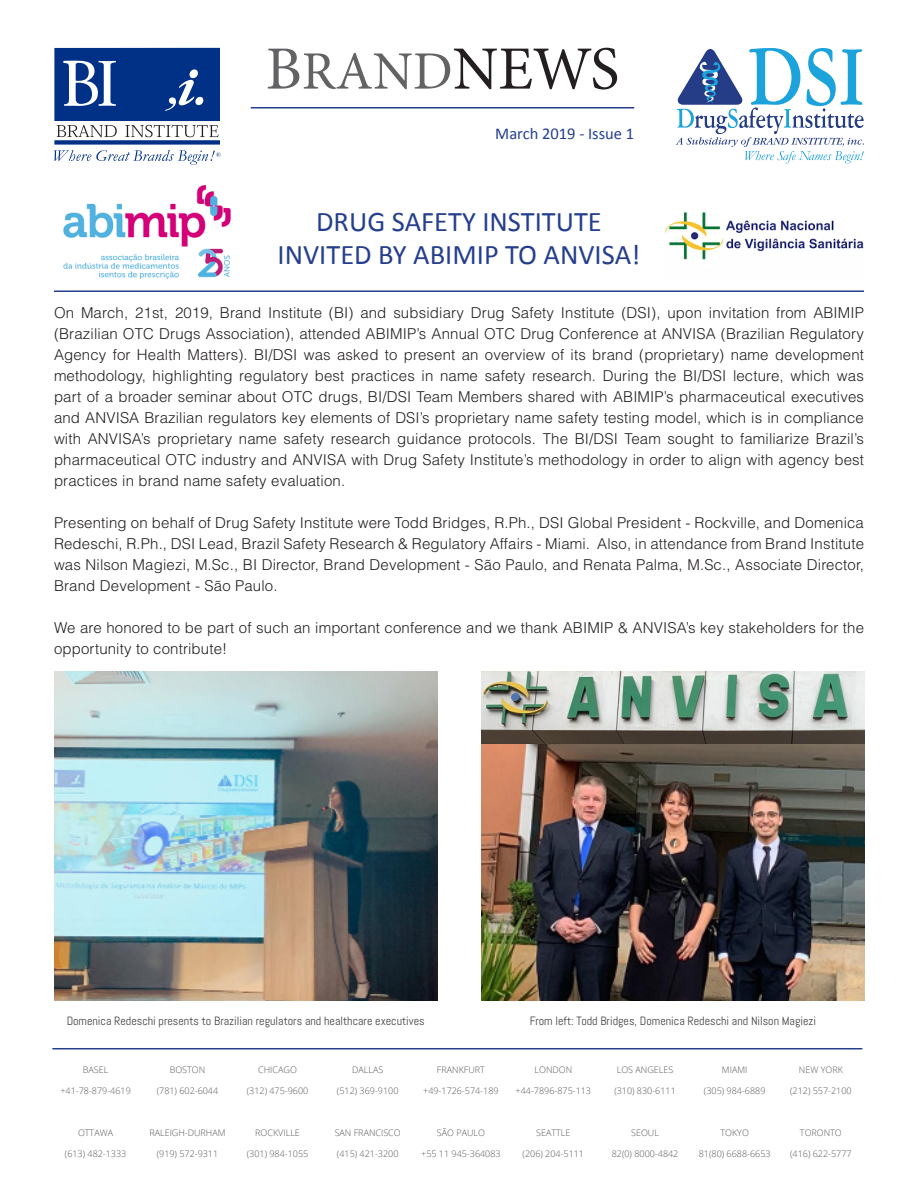
<style>
.page{position:relative;width:918px;height:1188px;background:#fff}
.page>*{position:absolute;margin:0;border:0;box-sizing:border-box;transform-origin:0 0}
.t1{font:54px "Minion Pro";color:#636366}
.t2{font:28.5px "Calibri";color:#253f8e}
.t3{font:16.5px "Calibri";color:#253f8e}
.t4{font:300 15px/21px "Helvetica LT Std";letter-spacing:.01em;color:#231f20;text-align:justify}
.t5{font:12px "Abel";color:#231f20}
.t6{font:300 9px "Open Sans";color:#57585a}
.s1{font-size:61.5px}
.s2{font-size:61.5px;color:#231f20}
</style>
<div class="page">
<div style="left:54px;top:140px;width:166px;height:5px;background:#003186"></div>
<svg style="left:54px;top:48px;width:166px;height:89px"></svg>
<svg style="left:54px;top:150px;width:167px;height:15px"></svg>
<hr style="left:54px;top:290px;width:810px;height:2px;background:#253f8e">
<svg style="left:676px;top:48px;width:188px;height:116px"></svg>
<hr style="left:251px;top:107px;width:383px;height:2px;background:#253f8e">
<img style="left:54px;top:671px;width:383px;height:329px">
<img style="left:481px;top:671px;width:384px;height:329px">
<img style="left:63px;top:185px;width:168px;height:93px">
<img style="left:665px;top:212px;width:199px;height:48px">
<hr style="left:52px;top:1048px;width:810px;height:1px;background:#253f8e">
<p class="t1" style="left:266px;top:35px;width:355px"><span class="s1">B</span>RAND<span class="s2">NEWS</span></p>
<p class="t3" style="left:495px;top:123px;width:140px">March 2019 - Issue 1</p>
<p class="t2" style="left:316px;top:204px;width:287px">DRUG SAFETY INSTITUTE</p>
<p class="t2" style="left:278px;top:237px;width:364px">INVITED BY ABIMIP TO ANVISA!</p>
<p class="t4" style="left:54px;top:302px;width:812px">On March, 21st, 2019, Brand Institute (BI) and subsidiary Drug Safety Institute (DSI), upon invitation from ABIMIP (Brazilian OTC Drugs Association), attended ABIMIP’s Annual OTC Drug Conference at ANVISA (Brazilian Regulatory Agency for Health Matters). BI/DSI was asked to present an overview of its brand (proprietary) name development methodology, highlighting regulatory best practices in name safety research. During the BI/DSI lecture, which was part of a broader seminar about OTC drugs, BI/DSI Team Members shared with ABIMIP’s pharmaceutical executives and ANVISA Brazilian regulators key elements of DSI’s proprietary name safety testing model, which is in compliance with ANVISA’s proprietary name safety research guidance protocols. The BI/DSI Team sought to familiarize Brazil’s pharmaceutical OTC industry and ANVISA with Drug Safety Institute’s methodology in order to align with agency best practices in brand name safety evaluation.</p>
<p class="t4" style="left:54px;top:512px;width:812px">Presenting on behalf of Drug Safety Institute were Todd Bridges, R.Ph., DSI Global President - Rockville, and Domenica Redeschi, R.Ph., DSI Lead, Brazil Safety Research &amp; Regulatory Affairs - Miami. Also, in attendance from Brand Institute was Nilson Magiezi, M.Sc., BI Director, Brand Development - São Paulo, and Renata Palma, M.Sc., Associate Director, Brand Development - São Paulo.</p>
<p class="t4" style="left:54px;top:617px;width:812px">We are honored to be part of such an important conference and we thank ABIMIP &amp; ANVISA’s key stakeholders for the opportunity to contribute!</p>
<p class="t5" style="left:67px;top:1013px;width:360px">Domenica Redeschi presents to Brazilian regulators and healthcare executives</p>
<p class="t5" style="left:529px;top:1013px;width:288px">From left: Todd Bridges, Domenica Redeschi and Nilson Magiezi</p>
<p class="t6" style="left:83px;top:1064px;width:27px">BASEL</p>
<p class="t6" style="left:170px;top:1064px;width:37px">BOSTON</p>
<p class="t6" style="left:258px;top:1064px;width:40px">CHICAGO</p>
<p class="t6" style="left:352px;top:1064px;width:33px">DALLAS</p>
<p class="t6" style="left:437px;top:1064px;width:50px">FRANKFURT</p>
<p class="t6" style="left:535px;top:1064px;width:39px">LONDON</p>
<p class="t6" style="left:617px;top:1064px;width:58px">LOS ANGELES</p>
<p class="t6" style="left:722px;top:1064px;width:27px">MIAMI</p>
<p class="t6" style="left:799px;top:1064px;width:46px">NEW YORK</p>
<p class="t6" style="left:60px;top:1085px;width:72px">+41-78-879-4619</p>
<p class="t6" style="left:157px;top:1085px;width:63px">(781) 602-6044</p>
<p class="t6" style="left:247px;top:1085px;width:63px">(312) 475-9600</p>
<p class="t6" style="left:337px;top:1085px;width:63px">(512) 369-9100</p>
<p class="t6" style="left:423px;top:1085px;width:77px">+49-1726-574-189</p>
<p class="t6" style="left:516px;top:1085px;width:77px">+44-7896-875-113</p>
<p class="t6" style="left:614px;top:1085px;width:63px">(310) 830-6111</p>
<p class="t6" style="left:704px;top:1085px;width:63px">(305) 984-6889</p>
<p class="t6" style="left:790px;top:1085px;width:63px">(212) 557-2100</p>
<p class="t6" style="left:78px;top:1126px;width:37px">OTTAWA</p>
<p class="t6" style="left:149px;top:1126px;width:78px">RALEIGH-DURHAM</p>
<p class="t6" style="left:255px;top:1126px;width:46px">ROCKVILLE</p>
<p class="t6" style="left:335px;top:1126px;width:68px">SAN FRANCISCO</p>
<p class="t6" style="left:437px;top:1126px;width:50px">SÃO PAULO</p>
<p class="t6" style="left:536px;top:1126px;width:36px">SEATTLE</p>
<p class="t6" style="left:631px;top:1126px;width:29px">SEOUL</p>
<p class="t6" style="left:721px;top:1126px;width:30px">TOKYO</p>
<p class="t6" style="left:800px;top:1126px;width:43px">TORONTO</p>
<p class="t6" style="left:65px;top:1148px;width:63px">(613) 482-1333</p>
<p class="t6" style="left:157px;top:1148px;width:63px">(919) 572-9311</p>
<p class="t6" style="left:247px;top:1148px;width:63px">(301) 984-1055</p>
<p class="t6" style="left:337px;top:1148px;width:63px">(415) 421-3200</p>
<p class="t6" style="left:421px;top:1148px;width:81px">+55 11 945-364083</p>
<p class="t6" style="left:523px;top:1148px;width:63px">(206) 204-5111</p>
<p class="t6" style="left:612px;top:1148px;width:68px">82(0) 8000-4842</p>
<p class="t6" style="left:699px;top:1148px;width:73px">81(80) 6688-6653</p>
<p class="t6" style="left:790px;top:1148px;width:63px">(416) 622-5777</p>
</div>
